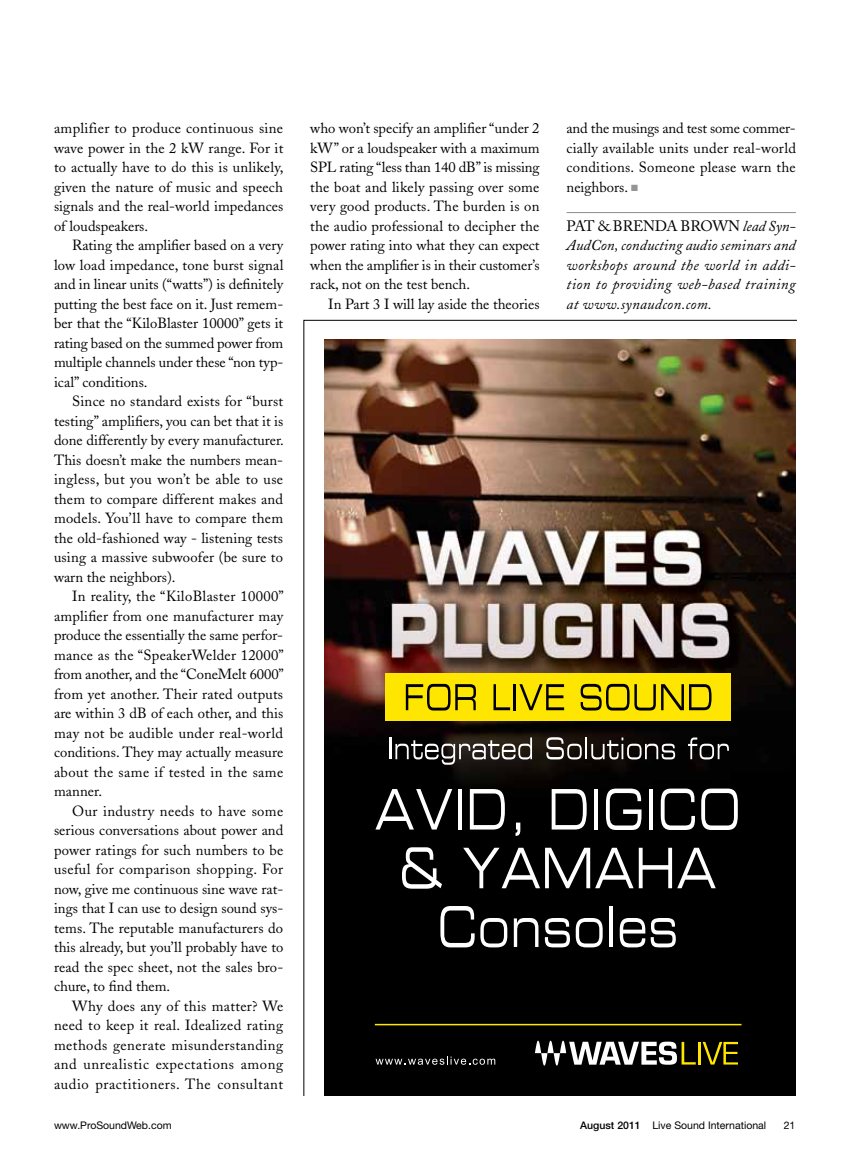
<style>
.page{position:relative;width:851px;height:1161px;background:#fff}
.page>*{position:absolute;margin:0;border:0;box-sizing:border-box;transform-origin:0 0}
.t1{font:italic 15px/19.5px "Adobe Caslon";letter-spacing:.025em;color:#000;text-align:justify}
.t2{font:15px "Adobe Caslon";color:#000}
.t3{font:14.7px/19.5px "Adobe Caslon";letter-spacing:.005em;color:#000;text-align:justify}
.t4{font:10.5px "Helvetica Neue";color:#000}
.s1{color:#939598}
.s2{font-style:normal}
.s3{font-weight:500}
</style>
<div class="page">
<svg style="left:303px;top:320px;width:494px;height:776px"></svg>
<hr style="left:566px;top:212px;width:229px;height:1px;background:#8a8c8e">
<img style="left:324px;top:340px;width:471px;height:756px">
<hr style="left:389px;top:738px;width:2px;height:21px;background:#fff">
<svg style="left:395px;top:738px;width:137px;height:27px;background:#494542"></svg>
<svg style="left:546px;top:737px;width:35px;height:22px"></svg>
<hr style="left:585px;top:738px;width:2px;height:21px;background:#fff">
<svg style="left:591px;top:738px;width:84px;height:21px;background:#474241"></svg>
<svg style="left:688px;top:738px;width:40px;height:21px"></svg>
<svg style="left:440px;top:906px;width:34px;height:41px"></svg>
<svg style="left:480px;top:918px;width:27px;height:29px"></svg>
<svg style="left:514px;top:918px;width:24px;height:29px"></svg>
<svg style="left:545px;top:918px;width:57px;height:29px"></svg>
<hr style="left:609px;top:906px;width:4px;height:41px;background:#fff">
<svg style="left:619px;top:918px;width:56px;height:29px"></svg>
<svg style="left:402px;top:847px;width:40px;height:42px"></svg>
<svg style="left:463px;top:848px;width:252px;height:40px"></svg>
<svg style="left:375px;top:789px;width:77px;height:41px"></svg>
<hr style="left:458px;top:789px;width:3px;height:41px;background:#fff">
<svg style="left:470px;top:789px;width:35px;height:41px"></svg>
<svg style="left:515px;top:823px;width:5px;height:13px"></svg>
<svg style="left:551px;top:789px;width:35px;height:41px"></svg>
<hr style="left:594px;top:789px;width:4px;height:41px;background:#fff">
<svg style="left:606px;top:789px;width:35px;height:41px"></svg>
<hr style="left:649px;top:789px;width:4px;height:41px;background:#fff">
<svg style="left:660px;top:789px;width:35px;height:41px"></svg>
<svg style="left:701px;top:789px;width:36px;height:41px"></svg>
<div style="left:385px;top:673px;width:345px;height:48px;background:#ffe600"></div>
<svg style="left:406px;top:684px;width:70px;height:27px"></svg>
<svg style="left:493px;top:684px;width:17px;height:26px"></svg>
<hr style="left:513px;top:684px;width:3px;height:26px;background:#000">
<svg style="left:519px;top:684px;width:45px;height:26px"></svg>
<svg style="left:580px;top:684px;width:75px;height:27px"></svg>
<svg style="left:661px;top:684px;width:50px;height:26px"></svg>
<svg style="left:375px;top:1057px;width:120px;height:8px"></svg>
<hr style="left:375px;top:1024px;width:366px;height:1px;background:#ffe600">
<hr style="left:698px;top:1042px;width:2px;height:23px;background:#ffe600">
<svg style="left:702px;top:1042px;width:36px;height:23px"></svg>
<svg style="left:535px;top:1041px;width:160px;height:25px"></svg>
<p class="t3" style="left:54px;top:119px;width:231px">amplifier to produce continuous sine wave power in the 2 kW range. For it to actually have to do this is unlikely, given the nature of music and speech signals and the real-world impedances of loudspeakers.</p>
<p class="t3" style="left:54px;top:236px;width:231px;text-indent:18px">Rating the amplifier based on a very low load impedance, tone burst signal and in linear units (“watts”) is definitely putting the best face on it. Just remem&shy;ber that the “KiloBlaster 10000” gets it rating based on the summed power from multiple channels under these “non typ&shy;ical” conditions.</p>
<p class="t3" style="left:54px;top:392px;width:231px;text-indent:18px">Since no standard exists for “burst testing” amplifiers, you can bet that it is done differently by every manufacturer.<br>This doesn’t make the numbers mean&shy;ingless, but you won’t be able to use them to compare different makes and models. You’ll have to compare them the old-fashioned way - listening tests using a massive subwoofer (be sure to warn the neighbors).</p>
<p class="t3" style="left:54px;top:587px;width:231px;text-indent:18px">In reality, the “KiloBlaster 10000” amplifier from one manufacturer may produce the essentially the same perfor&shy;mance as the “SpeakerWelder 12000” from another, and the “ConeMelt 6000” from yet another. Their rated outputs are within 3 dB of each other, and this may not be audible under real-world conditions. They may actually measure about the same if tested in the same manner.</p>
<p class="t3" style="left:54px;top:801px;width:231px;text-indent:18px">Our industry needs to have some serious conversations about power and power ratings for such numbers to be useful for comparison shopping. For now, give me continuous sine wave rat&shy;ings that I can use to design sound sys&shy;tems. The reputable manufacturers do this already, but you’ll probably have to read the spec sheet, not the sales bro&shy;chure, to find them.</p>
<p class="t3" style="left:54px;top:996px;width:231px;text-indent:18px">Why does any of this matter? We need to keep it real. Idealized rating methods generate misunderstanding and unrealistic expectations among audio practitioners. The consultant</p>
<p class="t3" style="left:310px;top:119px;width:231px">who won’t specify an amplifier “under 2 kW” or a loudspeaker with a maximum SPL rating “less than 140 dB” is missing the boat and likely passing over some very good products. The burden is on the audio professional to decipher the power rating into what they can expect when the amplifier is in their customer’s rack, not on the test bench.</p>
<p class="t3" style="left:328px;top:294px;width:213px">In Part 3 I will lay aside the theories</p>
<p class="t3" style="left:566px;top:119px;width:231px">and the musings and test some commer&shy;cially available units under real-world conditions. Someone please warn the neighbors. <span class="s1">■</span></p>
<p class="t2" style="left:566px;top:217px;width:11px">Pat</p>
<p class="t2" style="left:597px;top:217px;width:58px">&amp; Brenda</p>
<p class="t1" style="left:566px;top:217px;width:231px;text-indent:114px"><span class="s2">Brown</span> lead Syn-AudCon, conducting audio seminars and workshops around the world in addi&shy;tion to providing web-based training at www.synaudcon.com.</p>
<p class="t4" style="left:54px;top:1119px;width:119px">www.ProSoundWeb.com</p>
<p class="t4" style="left:580px;top:1119px;width:187px"><span class="s3">August 2011</span> Live Sound International</p>
<p class="t4" style="left:783px;top:1119px;width:13px">21</p>
</div>
